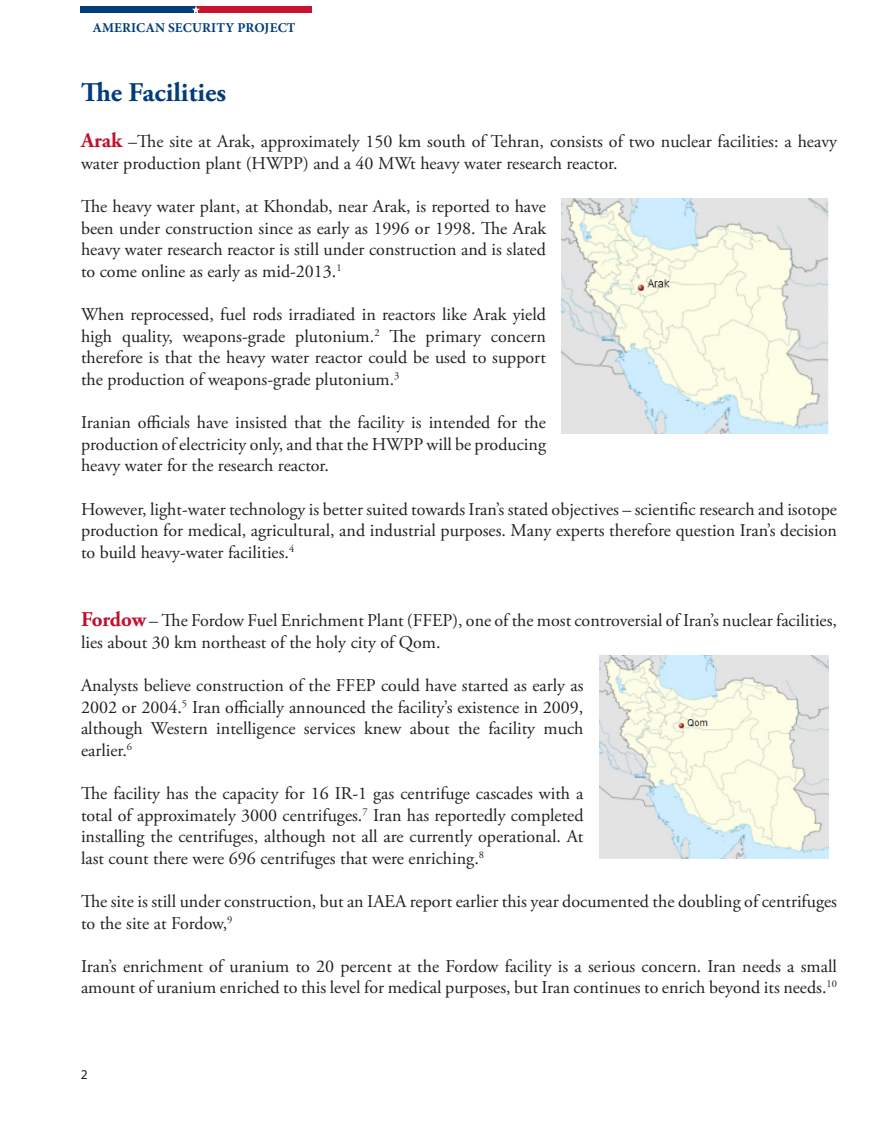
<style>
.page{position:relative;width:891px;height:1134px;background:#fff}
.page>*{position:absolute;margin:0;border:0;box-sizing:border-box;transform-origin:0 0}
.t1{font:700 27px "Adobe Garamond Pro";color:#013d7d}
.t2{font:18px/21.6px "Adobe Garamond Pro";color:#231f20;text-align:justify}
.t3{font:700 13.5px "Minion Pro";letter-spacing:.01em;color:#003d7a}
.t4{font:13.5px "Myriad Pro";color:#231f20}
.s1{font-weight:700;font-size:21px;color:#c3102f}
</style>
<div class="page">
<div style="left:81px;top:6px;width:115px;height:7px;background:#003d7a"></div>
<div style="left:196px;top:6px;width:115px;height:7px;background:#c91430"></div>
<svg style="left:192px;top:6px;width:8px;height:7px"></svg>
<img style="left:562px;top:199px;width:266px;height:235px">
<img style="left:600px;top:655px;width:228px;height:204px">
<p class="t3" style="left:92px;top:18px;width:205px">AMERICAN SECURITY PROJECT</p>
<p class="t1" style="left:81px;top:76px;width:147px">The Facilities</p>
<p class="t2" style="left:81px;top:132px;width:758px"><span class="s1">Arak</span> –The site at Arak, approximately 150 km south of Tehran, consists of two nuclear facilities: a heavy water production plant (HWPP) and a 40 MWt heavy water research reactor.</p>
<p class="t2" style="left:81px;top:196px;width:467px">The heavy water plant, at Khondab, near Arak, is reported to have been under construction since as early as 1996 or 1998. The Arak heavy water research reactor is still under construction and is slated to come online as early as mid-2013.<sup>1</sup></p>
<p class="t2" style="left:81px;top:304px;width:467px">When reprocessed, fuel rods irradiated in reactors like Arak yield high quality, weapons-grade plutonium.<sup>2</sup> The primary concern therefore is that the heavy water reactor could be used to support the production of weapons-grade plutonium.<sup>3</sup></p>
<p class="t2" style="left:81px;top:412px;width:467px">Iranian officials have insisted that the facility is intended for the production of electricity only, and that the HWPP will be producing heavy water for the research reactor.</p>
<p class="t2" style="left:81px;top:499px;width:758px">However, light-water technology is better suited towards Iran’s stated objectives – scientific research and isotope production for medical, agricultural, and industrial purposes. Many experts therefore question Iran’s decision to build heavy-water facilities.<sup>4</sup></p>
<p class="t2" style="left:81px;top:610px;width:758px"><span class="s1">Fordow</span> – The Fordow Fuel Enrichment Plant (FFEP), one of the most controversial of Iran’s nuclear facilities, lies about 30 km northeast of the holy city of Qom.</p>
<p class="t2" style="left:81px;top:675px;width:504px">Analysts believe construction of the FFEP could have started as early as 2002 or 2004.<sup>5</sup> Iran officially announced the facility’s existence in 2009, although Western intelligence services knew about the facility much earlier.<sup>6</sup></p>
<p class="t2" style="left:81px;top:783px;width:504px">The facility has the capacity for 16 IR-1 gas centrifuge cascades with a total of approximately 3000 centrifuges.<sup>7</sup> Iran has reportedly completed installing the centrifuges, although not all are currently operational. At last count there were 696 centrifuges that were enriching.<sup>8</sup></p>
<p class="t2" style="left:81px;top:891px;width:758px">The site is still under construction, but an IAEA report earlier this year documented the doubling of centrifuges to the site at Fordow,<sup>9</sup></p>
<p class="t2" style="left:81px;top:956px;width:757px">Iran’s enrichment of uranium to 20 percent at the Fordow facility is a serious concern. Iran needs a small amount of uranium enriched to this level for medical purposes, but Iran continues to enrich beyond its needs.<sup>10</sup></p>
<p class="t4" style="left:81px;top:1066px;width:8px">2</p>
</div>
